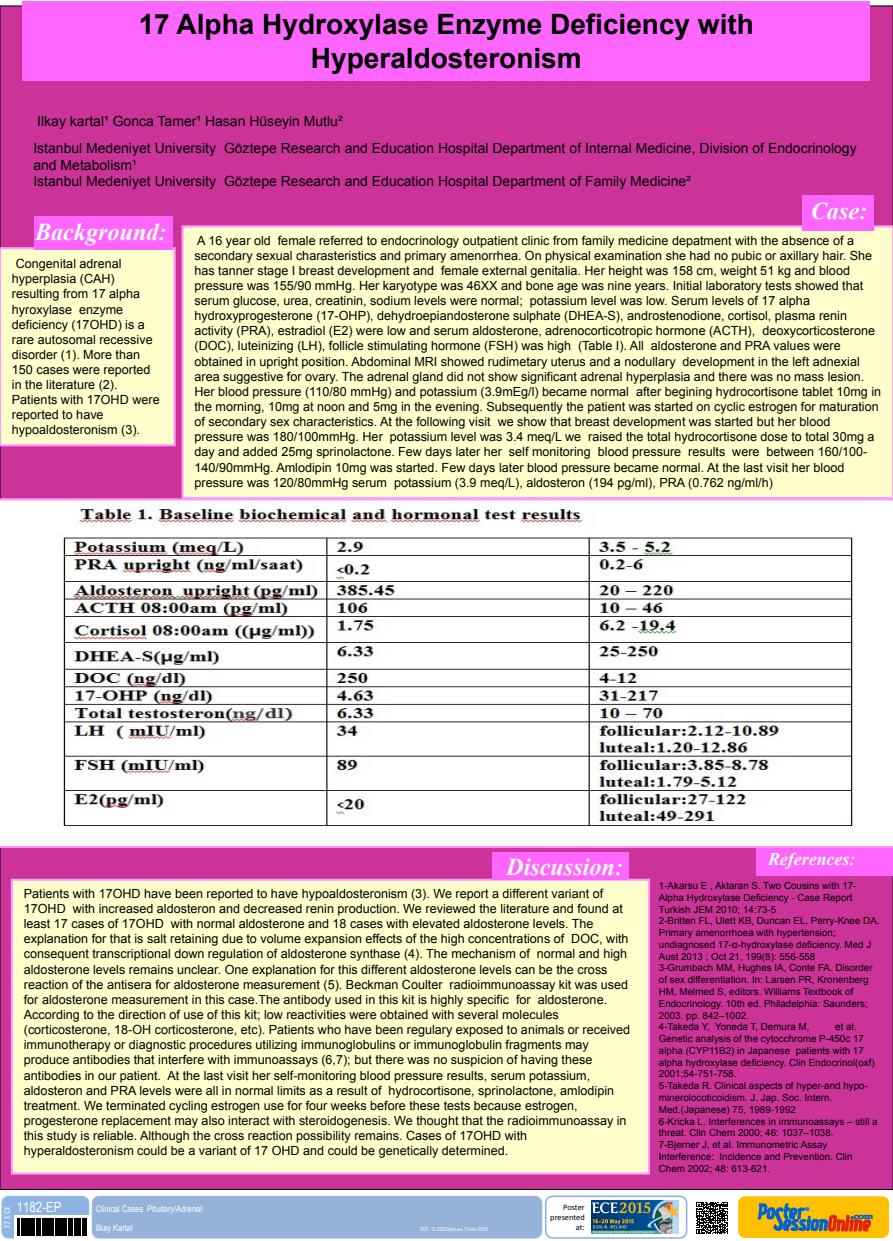
<style>
.page{position:relative;width:893px;height:1241px;background:#fff}
.page>*{position:absolute;margin:0;border:0;box-sizing:border-box;transform-origin:0 0}
.t1{font:700 28px/33.5px "Arial";color:#000;text-align:center}
.t2{font:italic 700 24.15px "Times New Roman";color:#fff}
.t3{font:italic 700 17.85px "Times New Roman";color:#fff}
.t4{font:14px/27.2px "Arial";color:#000}
.t5{font:14px "Arial Narrow";color:#fff}
.t6{font:12.6px/15.1px "Arial";color:#000}
.t7{font:9.8px/11.8px "Arial";color:#000}
.t8{font:9.1px "Arial Narrow";color:#fff}
.t9{font:8.4px/10.1px "Calibri";letter-spacing:-.005em;color:#000;text-align:right}
.t10{font:8.4px "Calibri";color:#fff}
.t11{font:5.6px "Arial Narrow";color:#fff}
</style>
<div class="page">
<div style="left:2px;top:1195px;width:87px;height:43px;background:#8eb4e3;border:1px solid #8eb4e3;border-radius:7px"></div>
<div style="left:738px;top:1196px;width:151px;height:41px;background:#ffc000;border-radius:7px"></div>
<div style="left:92px;top:1195px;width:450px;height:43px;background:#95b3d7;border:1px solid #8eb4e3;border-radius:7px"></div>
<div style="left:545px;top:1195px;width:142px;height:43px;border:2px solid #8eb4e3;border-radius:7px"></div>
<div style="left:14px;top:1214px;width:75px;height:25px;background:linear-gradient(to right,#fff,#fff)"></div>
<svg style="left:758px;top:1203px;width:115px;height:27px"></svg>
<img style="left:591px;top:1200px;width:88px;height:32px">
<svg style="left:696px;top:1202px;width:32px;height:31px"></svg>
<svg style="left:18px;top:1218px;width:69px;height:17px"></svg>
<div style="left:0;top:6px;width:893px;height:1183px;background:#c39"></div>
<div style="left:0;top:247px;width:176px;height:199px;background:#ffc"></div>
<div style="left:756px;top:841px;width:137px;height:34px;background:#f6f"></div>
<div style="left:12px;top:879px;width:637px;height:294px;background:#ffc"></div>
<div style="left:11px;top:878px;width:639px;height:296px;border:2px solid #f9f"></div>
<div style="left:182px;top:225px;width:711px;height:273px;background:#ffc"></div>
<div style="left:492px;top:851px;width:137px;height:28px;background:#f6f"></div>
<div style="left:34px;top:216px;width:139px;height:34px;background:#f6f"></div>
<div style="left:23px;top:1px;width:847px;height:80px;background:#f6f"></div>
<div style="left:802px;top:195px;width:71px;height:36px;background:#f6f"></div>
<svg style="left:0;top:498px;width:893px;height:349px"></svg>
<p class="t1" style="left:139px;top:9px;width:617px">17 Alpha Hydroxylase Enzyme Deficiency with<br>Hyperaldosteronism</p>
<p class="t4" style="left:33px;top:107px;width:825px">Ilkay kartal¹ Gonca Tamer¹ Hasan Hüseyin Mutlu²<br>Istanbul Medeniyet University Göztepe Research and Education Hospital Department of Internal Medicine, Division of Endocrinology</p>
<p class="t4" style="left:33px;top:156px;width:659px;line-height:16.8px">and Metabolism¹<br>Istanbul Medeniyet University Göztepe Research and Education Hospital Department of Family Medicine²</p>
<p class="t2" style="left:35px;top:215px;width:133px">Background:</p>
<p class="t6" style="left:12px;top:256px;width:149px;text-indent:4px">Congenital adrenal hyperplasia (CAH) resulting from 17 alpha hyroxylase enzyme deficiency (17OHD) is a rare autosomal recessive disorder (1). More than<br>150 cases were reported in the literature (2).<br>Patients with 17OHD were reported to have hypoaldosteronism (3).</p>
<p class="t2" style="left:811px;top:194px;width:58px">Case:</p>
<p class="t6" style="left:194px;top:233px;width:688px">A 16 year old female referred to endocrinology outpatient clinic from family medicine depatment with the absence of a secondary sexual charasteristics and primary amenorrhea. On physical examination she had no pubic or axillary hair. She has tanner stage I breast development and female external genitalia. Her height was 158 cm, weight 51 kg and blood pressure was 155/90 mmHg. Her karyotype was 46XX and bone age was nine years. Initial laboratory tests showed that serum glucose, urea, creatinin, sodium levels were normal; potassium level was low. Serum levels of 17 alpha hydroxyprogesterone (17-OHP), dehydroepiandosterone sulphate (DHEA-S), androstenodione, cortisol, plasma renin activity (PRA), estradiol (E2) were low and serum aldosterone, adrenocorticotropic hormone (ACTH), deoxycorticosterone (DOC), luteinizing (LH), follicle stimulating hormone (FSH) was high (Table I). All aldosterone and PRA values were obtained in upright position. Abdominal MRI showed rudimetary uterus and a nodullary development in the left adnexial area suggestive for ovary. The adrenal gland did not show significant adrenal hyperplasia and there was no mass lesion.<br>Her blood pressure (110/80 mmHg) and potassium (3.9mEg/l) became normal after begining hydrocortisone tablet 10mg in the morning, 10mg at noon and 5mg in the evening. Subsequently the patient was started on cyclic estrogen for maturation of secondary sex characteristics. At the following visit we show that breast development was started but her blood pressure was 180/100mmHg. Her potassium level was 3.4 meq/L we raised the total hydrocortisone dose to total 30mg a day and added 25mg sprinolactone. Few days later her self monitoring blood pressure results were between 160/100- 140/90mmHg. Amlodipin 10mg was started. Few days later blood pressure became normal. At the last visit her blood pressure was 120/80mmHg serum potassium (3.9 meq/L), aldosteron (194 pg/ml), PRA (0.762 ng/ml/h)</p>
<p class="t2" style="left:506px;top:850px;width:118px">Discussion:</p>
<p class="t3" style="left:768px;top:846px;width:89px">References:</p>
<p class="t6" style="left:24px;top:885px;width:608px">Patients with 17OHD have been reported to have hypoaldosteronism (3). We report a different variant of 17OHD with increased aldosteron and decreased renin production. We reviewed the literature and found at least 17 cases of 17OHD with normal aldosterone and 18 cases with elevated aldosterone levels. The explanation for that is salt retaining due to volume expansion effects of the high concentrations of DOC, with consequent transcriptional down regulation of aldosterone synthase (4). The mechanism of normal and high aldosterone levels remains unclear. One explanation for this different aldosterone levels can be the cross reaction of the antisera for aldosterone measurement (5). Beckman Coulter radioimmunoassay kit was used for aldosterone measurement in this case.The antibody used in this kit is highly specific for aldosterone.<br>According to the direction of use of this kit; low reactivities were obtained with several molecules (corticosterone, 18-OH corticosterone, etc). Patients who have been regulary exposed to animals or received immunotherapy or diagnostic procedures utilizing immunoglobulins or immunoglobulin fragments may produce antibodies that interfere with immunoassays (6,7); but there was no suspicion of having these antibodies in our patient. At the last visit her self-monitoring blood pressure results, serum potassium, aldosteron and PRA levels were all in normal limits as a result of hydrocortisone, sprinolactone, amlodipin treatment. We terminated cycling estrogen use for four weeks before these tests because estrogen, progesterone replacement may also interact with steroidogenesis. We thought that the radioimmunoassay in this study is reliable. Although the cross reaction possibility remains. Cases of 17OHD with hyperaldosteronism could be a variant of 17 OHD and could be genetically determined.</p>
<p class="t5" style="left:17px;top:1196px;width:46px">1182-EP</p>
<p class="t10" style="left:2px;top:1228px;width:24px;rotate:-90deg">17 ECE</p>
<p class="t9" style="left:550px;top:1201px;width:36px">Poster presented at:</p>
<p class="t8" style="left:96px;top:1201px;width:108px">Clinical Cases Pituitary/Adrenal</p>
<p class="t8" style="left:96px;top:1220px;width:38px">Ilkay Kartal</p>
<p class="t11" style="left:420px;top:1224px;width:69px">DOI: 10.3252/pso.eu.17ece.2015</p>
<p class="t7" style="left:659px;top:879px;width:222px">1-Akarsu E , Aktaran S. Two Cousins with 17- Alpha Hydroxylase Deficiency - Case Report Turkish JEM 2010; 14:73-5<br>2-Britten FL, Ulett KB, Duncan EL, Perry-Knee DA.<br>Primary amenorrhoea with hypertension; undiagnosed 17-α-hydroxylase deficiency. Med J Aust 2013 ; Oct 21, 199(8): 556-558<br>3-Grumbach MM, Hughes IA, Conte FA. Disorder of sex differentiation. In: Larsen PR, Kronenberg HM, Melmed S, editors. Williams Textbook of Endocrinology. 10th ed. Philadelphia: Saunders; 2003. pp. 842–1002.<br>4-Takeda Y, Yoneda T, Demura M,</p>
<p class="t7" style="left:659px;top:1020px;width:220px;text-indent:176px">et al.<br>Genetic analysis of the cytocchrome P-450c 17 alpha (CYP11B2) in Japanese patients with 17 alpha hydroxylase deficiency. Clin Endocrinol(oxf)<br>2001;54-751-758.<br>5-Takeda R. Clinical aspects of hyper-and hypo&shy;minerolocoticoidism. J. Jap. Soc. Intern.<br>Med.(Japanese) 75, 1989-1992<br>6-Kricka L. Interferences in immunoassays – still a threat. Clin Chem 2000; 46: 1037–1038.<br>7-Bjerner J, et al. Immunometric Assay Interference: Incidence and Prevention. Clin Chem 2002; 48: 613-621.</p>
</div>
